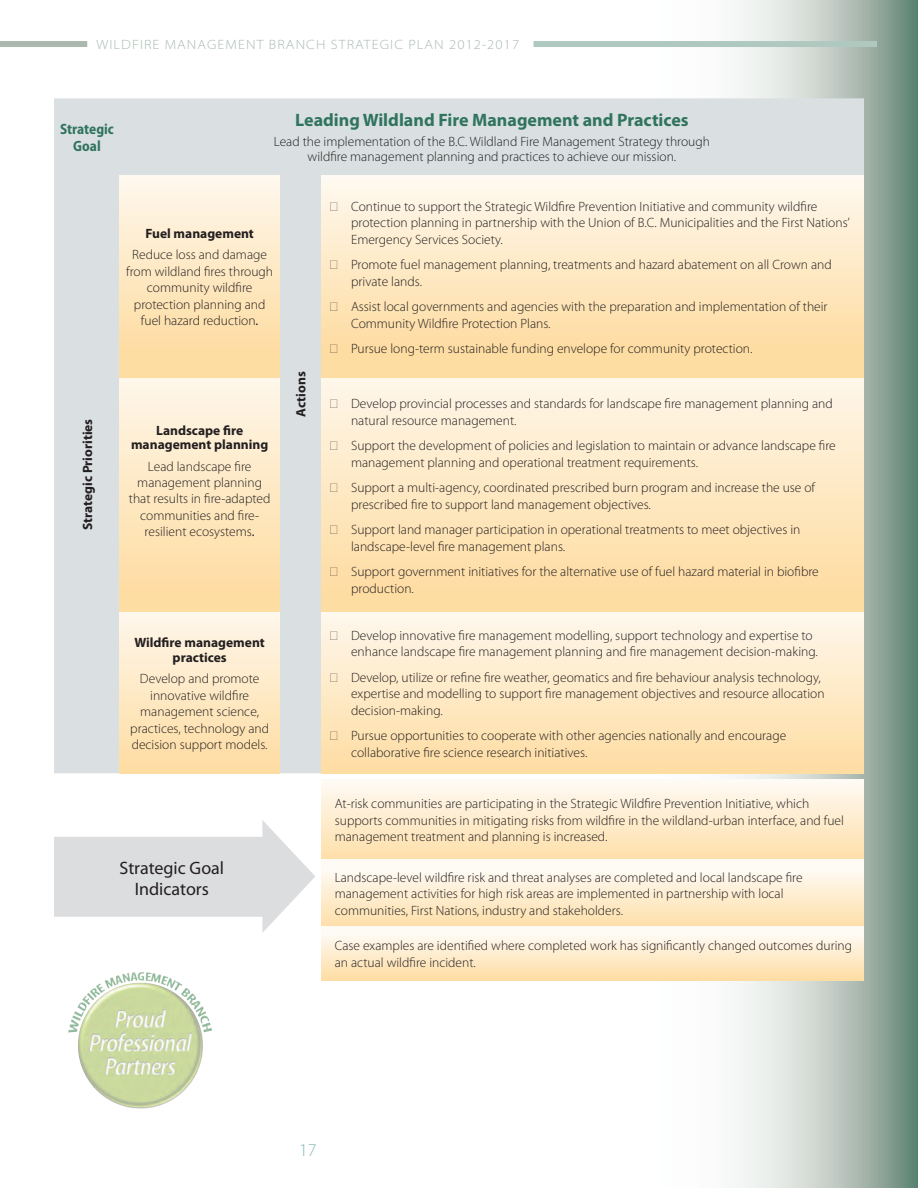
<style>
.page{position:relative;width:918px;height:1188px;background:#fff}
.page>*{position:absolute;margin:0;border:0;box-sizing:border-box;transform-origin:0 0}
.t1{font:700 18px "Myriad Pro";color:#31745e}
.t2{font:18px/20.7px "Myriad Pro";color:#231f20;text-align:center}
.t3{font:300 18px "Myriad Pro";color:#8ab9bb}
.t4{font:700 semi-condensed 15px/16.5px "Myriad Pro";color:#31745e;text-align:center;scale:.96 1}
.t5{font:300 13.5px/16.5px "Myriad Pro";color:#231f20}
.t6{font:700 13.5px/15px "Myriad Pro";color:#231f20;text-align:center}
.t7{font:300 semi-expanded 13.5px "Myriad Pro";letter-spacing:.08em;color:#a8b7ae}
.s1{font-weight:400}
</style>
<div class="page">
<svg style="left:585px;top:0;width:333px;height:1188px"></svg>
<div style="left:0;top:41px;width:87px;height:6px;background:#abb8b0"></div>
<div style="left:534px;top:41px;width:343px;height:6px;background:#afc9c0"></div>
<div style="left:54px;top:98px;width:810px;height:675px;background:#dae0e1"></div>
<div style="left:120px;top:176px;width:159px;height:202px;background:linear-gradient(to bottom,#fef7ec,#feda9a)"></div>
<div style="left:321px;top:176px;width:543px;height:202px;background:linear-gradient(to bottom,#fef8ee,#fed999)"></div>
<div style="left:120px;top:378px;width:159px;height:235px;background:linear-gradient(to bottom,#fef6e9,#fedb9d)"></div>
<div style="left:321px;top:378px;width:543px;height:235px;background:linear-gradient(to bottom,#fef6e9,#feda9c)"></div>
<div style="left:120px;top:613px;width:159px;height:160px;background:linear-gradient(to bottom,#fef7eb,#fedca1)"></div>
<div style="left:321px;top:613px;width:543px;height:160px;background:linear-gradient(to bottom,#fef7ec,#fedda3)"></div>
<div style="left:321px;top:779px;width:543px;height:81px;background:linear-gradient(to bottom,#fefbf6,#fedfa8)"></div>
<div style="left:321px;top:860px;width:543px;height:67px;background:linear-gradient(to bottom,#fefdfd,#fedfaa)"></div>
<div style="left:321px;top:927px;width:543px;height:54px;background:linear-gradient(to bottom,#fefdfd,#fedda4)"></div>
<svg style="left:54px;top:820px;width:261px;height:113px"></svg>
<img style="left:68px;top:972px;width:144px;height:137px">
<p class="t7" style="left:96px;top:37px;width:424px">WILDFIRE MANAGEMENT BRANCH STRATEGIC PLAN 2012-2017</p>
<p class="t4" style="left:60px;top:121px;width:57px">Strategic<br>Goal</p>
<h1 class="t1" style="left:295px;top:110px;width:395px">Leading Wildland Fire Management and Practices</h1>
<p class="t5" style="left:274px;top:134px;width:438px;line-height:15px;text-align:center">Lead the implementation of the B.C. Wildland Fire Management Strategy through wildfire management planning and practices to achieve our mission.</p>
<p class="t6" style="left:80px;top:530px;width:113px;rotate:-90deg">Strategic Priorities</p>
<p class="t6" style="left:145px;top:226px;width:110px">Fuel management</p>
<p class="t5" style="left:126px;top:247px;width:148px;text-align:center">Reduce loss and damage from wildland fires through community wildfire protection planning and fuel hazard reduction<span class="s1">.</span></p>
<p class="t6" style="left:131px;top:423px;width:139px">Landscape fire management planning</p>
<p class="t5" style="left:129px;top:458px;width:143px;text-align:center">Lead landscape fire management planning that results in fire-adapted communities and fire&shy;resilient ecosystems<span class="s1">.</span></p>
<p class="t6" style="left:294px;top:417px;width:47px;rotate:-90deg">Actions</p>
<p class="t6" style="left:135px;top:635px;width:132px">Wildfire management practices</p>
<p class="t5" style="left:130px;top:671px;width:140px;text-align:center">Develop and promote innovative wildfire management science, practices, technology and decision support models.</p>
<p class="t5" style="left:351px;top:198px;width:500px;text-indent:-21px">➢ Continue to support the Strategic Wildfire Prevention Initiative and community wildfire protection planning in partnership with the Union of B.C. Municipalities and the First Nations’<br>Emergency Services Society.</p>
<p class="t5" style="left:351px;top:257px;width:482px;text-indent:-21px">➢ Promote fuel management planning, treatments and hazard abatement on all Crown and private lands.</p>
<p class="t5" style="left:351px;top:299px;width:478px;text-indent:-21px">➢ Assist local governments and agencies with the preparation and implementation of their<br>Community Wildfire Protection Plans.</p>
<p class="t5" style="left:330px;top:341px;width:424px">➢ Pursue long-term sustainable funding envelope for community protection.</p>
<p class="t5" style="left:351px;top:396px;width:483px;text-indent:-21px">➢ Develop provincial processes and standards for landscape fire management planning and natural resource management.</p>
<p class="t5" style="left:351px;top:438px;width:486px;text-indent:-21px">➢ Support the development of policies and legislation to maintain or advance landscape fire management planning and operational treatment requirements.</p>
<p class="t5" style="left:351px;top:480px;width:466px;text-indent:-21px">➢ Support a multi-agency, coordinated prescribed burn program and increase the use of prescribed fire to support land management objectives.</p>
<p class="t5" style="left:351px;top:522px;width:451px;text-indent:-21px">➢ Support land manager participation in operational treatments to meet objectives in landscape-level fire management plans.</p>
<p class="t5" style="left:351px;top:564px;width:469px;text-indent:-21px">➢ Support government initiatives for the alternative use of fuel hazard material in biofibre production.</p>
<p class="t5" style="left:351px;top:627px;width:468px;text-indent:-21px">➢ Develop innovative fire management modelling, support technology and expertise to enhance landscape fire management planning and fire management decision-making.</p>
<p class="t5" style="left:351px;top:669px;width:475px;text-indent:-21px">➢ Develop, utilize or refine fire weather, geomatics and fire behaviour analysis technology, expertise and modelling to support fire management objectives and resource allocation decision-making.</p>
<p class="t5" style="left:351px;top:728px;width:437px;text-indent:-21px">➢ Pursue opportunities to cooperate with other agencies nationally and encourage collaborative fire science research initiatives.</p>
<h1 class="t2" style="left:119px;top:858px;width:106px">Strategic Goal<br>I ndicators</h1>
<p class="t5" style="left:335px;top:796px;width:511px">At-risk communities are participating in the Strategic Wildfire Prevention Initiative, which supports communities in mitigating risks from wildfire in the wildland-urban interface, and fuel management treatment and planning is increased.</p>
<p class="t5" style="left:335px;top:869px;width:469px">Landscape-level wildfire risk and threat analyses are completed and local landscape fire management activities for high risk areas are implemented in partnership with local communities, First Nations, industry and stakeholders.</p>
<p class="t5" style="left:335px;top:938px;width:519px">Case examples are identified where completed work has significantly changed outcomes during an actual wildfire incident.</p>
<h1 class="t3" style="left:299px;top:1140px;width:19px">17</h1>
</div>
